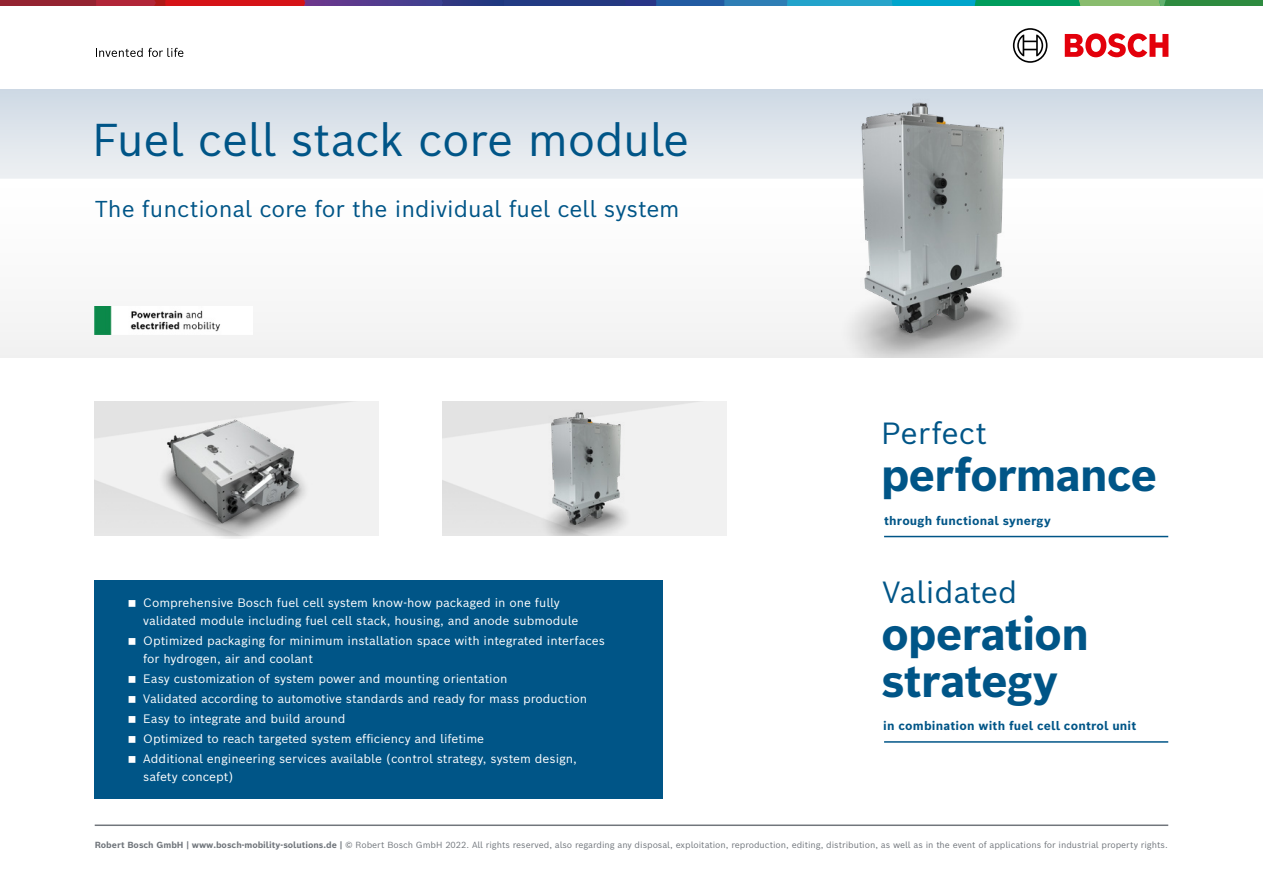
<style>
.page{position:relative;width:1263px;height:893px;background:#fff}
.page>*{position:absolute;margin:0;border:0;box-sizing:border-box;transform-origin:0 0}
.t1{font:700 45px/47px "Bosch Sans";letter-spacing:-.025em;color:#005587}
.t2{font:45px "Bosch Sans";letter-spacing:-.015em;color:#005587}
.t3{font:30px "Bosch Sans";color:#005587}
.t4{font:22.5px "Bosch Sans";color:#005587}
.t5{font:12px/20.1px "Bosch Sans";color:#fff}
.t6{font:700 12px "Bosch Sans";letter-spacing:.015em;color:#005587}
.t7{font:8.7px "Bosch Sans";color:#71767c}
.s1{font-weight:700}
</style>
<div class="page">
<img style="left:0;top:89px;width:1263px;height:268px">
<img style="left:786px;top:89px;width:305px;height:268px">
<img style="left:151px;top:401px;width:163px;height:137px">
<img style="left:515px;top:406px;width:147px;height:130px">
<div style="left:95px;top:580px;width:568px;height:219px;background:#005587"></div>
<hr style="left:884px;top:536px;width:284px;height:1px;background:#005587">
<hr style="left:884px;top:741px;width:284px;height:2px;background:#005587">
<img style="left:95px;top:306px;width:158px;height:29px">
<hr style="left:95px;top:824px;width:1073px;height:2px;background:#71767c">
<svg style="left:1065px;top:33px;width:103px;height:24px"></svg>
<svg style="left:1013px;top:28px;width:34px;height:35px"></svg>
<svg style="left:0;top:0;width:1263px;height:6px;background:#4f5e72"></svg>
<svg style="left:96px;top:48px;width:87px;height:9px"></svg>
<h1 class="t2" style="left:92px;top:110px;width:598px">Fuel cell stack core module</h1>
<h3 class="t4" style="left:95px;top:194px;width:586px">The functional core for the individual fuel cell system</h3>
<p class="t5" style="left:143px;top:593px;width:437px;line-height:17.9px">Comprehensive Bosch fuel cell system know-how packaged in one fully validated module including fuel cell stack, housing, and anode submodule</p>
<p class="t5" style="left:143px;top:631px;width:463px;line-height:17.9px">Optimized packaging for minimum installation space with integrated interfaces for hydrogen, air and coolant</p>
<p class="t5" style="left:143px;top:668px;width:445px">Easy customization of system power and mounting orientation<br>Validated according to automotive standards and ready for mass production Easy to integrate and build around<br>Optimized to reach targeted system efficiency and lifetime<br>Additional engineering services available (control strategy, system design,</p>
<p class="t5" style="left:143px;top:766px;width:92px">safety concept)</p>
<h2 class="t3" style="left:881px;top:413px;width:107px">Perfect</h2>
<h1 class="t1" style="left:881px;top:450px;width:278px">performance</h1>
<p class="t6" style="left:884px;top:512px;width:168px">through functional synergy</p>
<h2 class="t3" style="left:882px;top:572px;width:136px">Validated</h2>
<h1 class="t1" style="left:881px;top:609px;width:210px">operation strategy</h1>
<p class="t6" style="left:883px;top:718px;width:255px">in combination with fuel cell control unit</p>
<p class="t7" style="left:95px;top:839px;width:1074px"><span class="s1">Robert Bosch GmbH | www.bosch-mobility-solutions.de |</span> © Robert Bosch GmbH 2022. All rights reserved, also regarding any disposal, exploitation, reproduction, editing, distribution, as well as in the event of applications for industrial property rights.</p>
</div>
